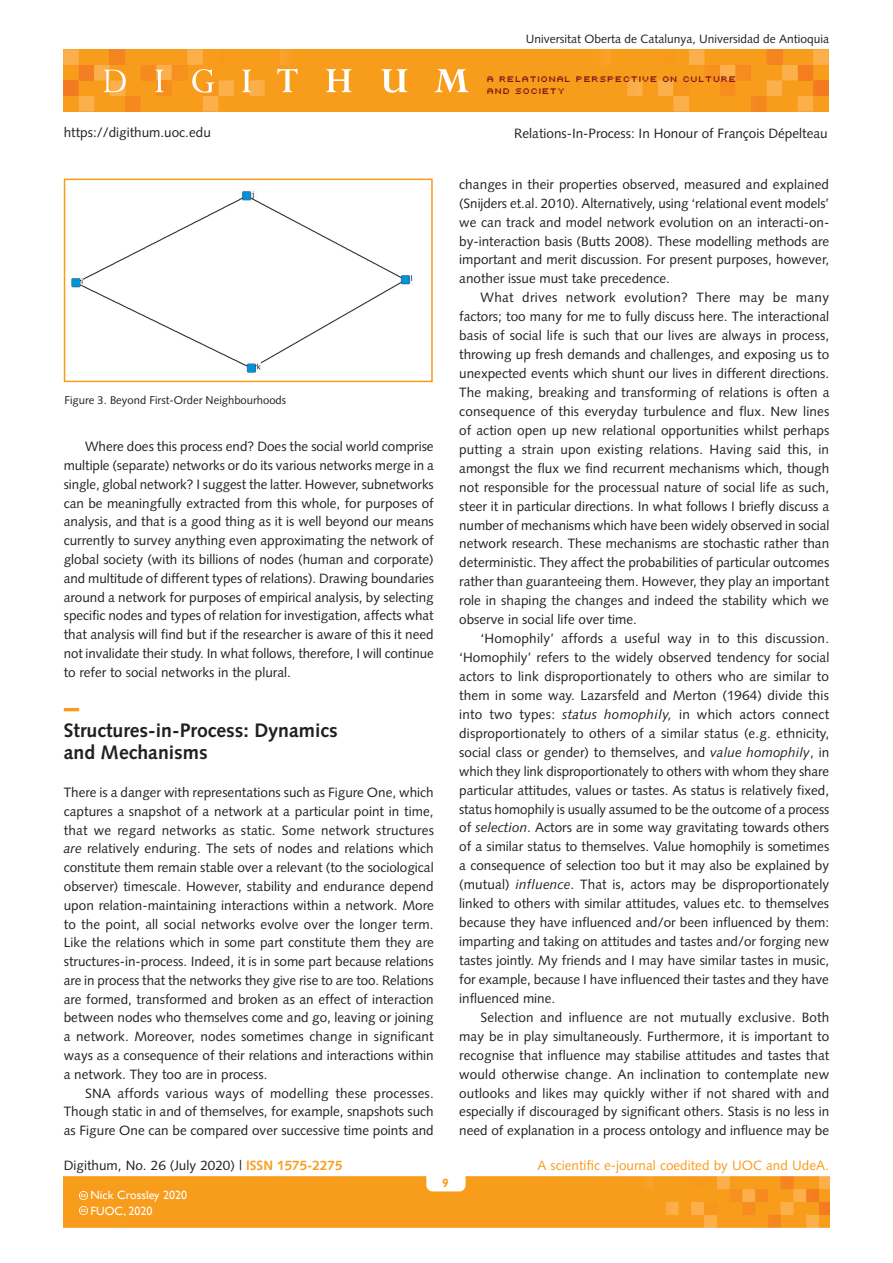
<style>
.page{position:relative;width:893px;height:1263px;background:#fff}
.page>*{position:absolute;margin:0;border:0;box-sizing:border-box;transform-origin:0 0}
.t1{font:700 19.5px/22.5px "Syntax LT";color:#231f20}
.t2{font:13.5px/18.9px "Syntax LT";color:#231f20;text-align:justify}
.t3{font:13.5px "Syntax LT";color:#f89c1c}
.t4{font:12px "Syntax LT";color:#231f20}
.t5{font:12px/15.8px "Gill Sans";color:#fff}
.t6{font:700 12px "Gill Sans";color:#f89c1c}
.t7{font:11.25px "Syntax LT";color:#231f20}
.t8{font:9px/12px "Uni 0554";color:#821316}
.s1{font-style:italic}
.s2{font-weight:700;color:#f89c1c}
</style>
<div class="page">
<img style="left:64px;top:1177px;width:765px;height:50px">
<svg style="left:79px;top:1191px;width:9px;height:8px"></svg>
<svg style="left:79px;top:1206px;width:9px;height:8px"></svg>
<div style="left:63px;top:49px;width:766px;height:62px;background:#f89c1c"></div>
<hr style="left:265px;top:49px;width:1px;height:62px;background:#faab40">
<hr style="left:266px;top:49px;width:2px;height:62px;background:#faab3f">
<hr style="left:268px;top:49px;width:1px;height:62px;background:#faaa3d">
<hr style="left:269px;top:49px;width:2px;height:62px;background:#faa93b">
<hr style="left:271px;top:49px;width:1px;height:62px;background:#faa839">
<hr style="left:272px;top:49px;width:2px;height:62px;background:#faa837">
<hr style="left:274px;top:49px;width:1px;height:62px;background:#faa736">
<hr style="left:275px;top:49px;width:2px;height:62px;background:#faa633">
<hr style="left:277px;top:49px;width:1px;height:62px;background:#f9a531">
<hr style="left:278px;top:49px;width:2px;height:62px;background:#f9a430">
<hr style="left:625px;top:49px;width:2px;height:62px;background:#faab40">
<hr style="left:624px;top:49px;width:1px;height:62px;background:#faab3f">
<hr style="left:622px;top:49px;width:2px;height:62px;background:#faaa3d">
<hr style="left:621px;top:49px;width:1px;height:62px;background:#faa93b">
<hr style="left:619px;top:49px;width:2px;height:62px;background:#faa839">
<hr style="left:618px;top:49px;width:1px;height:62px;background:#faa837">
<hr style="left:616px;top:49px;width:2px;height:62px;background:#faa736">
<hr style="left:615px;top:49px;width:1px;height:62px;background:#faa633">
<hr style="left:613px;top:49px;width:2px;height:62px;background:#f9a531">
<hr style="left:612px;top:49px;width:1px;height:62px;background:#f9a430">
<svg style="left:605px;top:49px;width:6px;height:16px"></svg>
<svg style="left:627px;top:49px;width:202px;height:62px"></svg>
<hr style="left:815px;top:80px;width:4px;height:16px;background:#f47b21">
<hr style="left:819px;top:80px;width:3px;height:16px;background:#f47a21">
<hr style="left:822px;top:80px;width:3px;height:16px;background:#f47921">
<hr style="left:825px;top:80px;width:4px;height:16px;background:#f47921">
<svg style="left:63px;top:49px;width:202px;height:62px"></svg>
<svg style="left:277px;top:49px;width:21px;height:43px"></svg>
<svg style="left:326px;top:69px;width:26px;height:23px"></svg>
<svg style="left:381px;top:69px;width:26px;height:24px"></svg>
<svg style="left:434px;top:69px;width:35px;height:23px"></svg>
<hr style="left:64px;top:708px;width:15px;height:3px;background:#f89c1c">
<img style="left:71px;top:191px;width:342px;height:182px">
<div style="left:64px;top:179px;width:369px;height:203px;border:2px solid #f89c1c"></div>
<p class="t4" style="left:526px;top:32px;width:305px">Universitat Oberta de Catalunya, Universidad de Antioquia</p>
<p class="t2" style="left:64px;top:122px;width:149px">https://digithum.uoc.edu</p>
<p class="t7" style="left:65px;top:393px;width:223px">Figure 3. Beyond First-Order Neighbourhoods</p>
<p class="t2" style="left:64px;top:437px;width:372px;text-indent:21px">Where does this process end? Does the social world comprise multiple (separate) networks or do its various networks merge in a single, global network? I suggest the latter. However, subnetworks can be meaningfully extracted from this whole, for purposes of analysis, and that is a good thing as it is well beyond our means currently to survey anything even approximating the network of global society (with its billions of nodes (human and corporate) and multitude of different types of relations). Drawing boundaries around a network for purposes of empirical analysis, by selecting specific nodes and types of relation for investigation, affects what that analysis will find but if the researcher is aware of this it need not invalidate their study. In what follows, therefore, I will continue to refer to social networks in the plural.</p>
<h1 class="t1" style="left:64px;top:719px;width:275px">Structures-in-Process: Dynamics and Mechanisms</h1>
<p class="t2" style="left:64px;top:783px;width:372px">There is a danger with representations such as Figure One, which captures a snapshot of a network at a particular point in time, that we regard networks as static. Some network structures <span class="s1">are</span> relatively enduring. The sets of nodes and relations which constitute them remain stable over a relevant (to the sociological observer) timescale. However, stability and endurance depend upon relation-maintaining interactions within a network. More to the point, all social networks evolve over the longer term.<br>Like the relations which in some part constitute them they are structures-in-process. Indeed, it is in some part because relations are in process that the networks they give rise to are too. Relations are formed, transformed and broken as an effect of interaction between nodes who themselves come and go, leaving or joining a network. Moreover, nodes sometimes change in significant ways as a consequence of their relations and interactions within a network. They too are in process.</p>
<p class="t2" style="left:64px;top:1083px;width:372px;text-indent:21px">SNA affords various ways of modelling these processes.<br>Though static in and of themselves, for example, snapshots such as Figure One can be compared over successive time points and</p>
<p class="t8" style="left:488px;top:72px;width:251px">A RELATIONAL PERSPECTIVE ON CULTURE<br>AND SOCIETY</p>
<p class="t2" style="left:514px;top:124px;width:315px">Relations-In-Process: In Honour of François Dépelteau</p>
<p class="t2" style="left:459px;top:175px;width:372px">changes in their properties observed, measured and explained (Snijders et.al. 2010). Alternatively, using ‘relational event models’ we can track and model network evolution on an interacti-on&shy;by-interaction basis (Butts 2008). These modelling methods are important and merit discussion. For present purposes, however, another issue must take precedence.</p>
<p class="t2" style="left:459px;top:288px;width:372px;text-indent:21px">What drives network evolution? There may be many factors; too many for me to fully discuss here. The interactional basis of social life is such that our lives are always in process, throwing up fresh demands and challenges, and exposing us to unexpected events which shunt our lives in different directions.<br>The making, breaking and transforming of relations is often a consequence of this everyday turbulence and flux. New lines of action open up new relational opportunities whilst perhaps putting a strain upon existing relations. Having said this, in amongst the flux we find recurrent mechanisms which, though not responsible for the processual nature of social life as such, steer it in particular directions. In what follows I briefly discuss a number of mechanisms which have been widely observed in social network research. These mechanisms are stochastic rather than deterministic. They affect the probabilities of particular outcomes rather than guaranteeing them. However, they play an important role in shaping the changes and indeed the stability which we observe in social life over time.</p>
<p class="t2" style="left:459px;top:629px;width:372px;text-indent:21px">‘Homophily’ affords a useful way in to this discussion. ‘Homophily’ refers to the widely observed tendency for social actors to link disproportionately to others who are similar to them in some way. Lazarsfeld and Merton (1964) divide this into two types: <span class="s1">status homophily,</span> in which actors connect disproportionately to others of a similar status (e.g. ethnicity, social class or gender) to themselves, and <span class="s1">value homophily</span>, in which they link disproportionately to others with whom they share particular attitudes, values or tastes. As status is relatively fixed, status homophily is usually assumed to be the outcome of a process of <span class="s1">selection</span>. Actors are in some way gravitating towards others of a similar status to themselves. Value homophily is sometimes a consequence of selection too but it may also be explained by (mutual) <span class="s1">influence</span>. That is, actors may be disproportionately linked to others with similar attitudes, values etc. to themselves because they have influenced and/or been influenced by them: imparting and taking on attitudes and tastes and/or forging new tastes jointly. My friends and I may have similar tastes in music, for example, because I have influenced their tastes and they have influenced mine.</p>
<p class="t2" style="left:459px;top:1008px;width:372px;text-indent:21px">Selection and influence are not mutually exclusive. Both may be in play simultaneously. Furthermore, it is important to recognise that influence may stabilise attitudes and tastes that would otherwise change. An inclination to contemplate new outlooks and likes may quickly wither if not shared with and especially if discouraged by significant others. Stasis is no less in need of explanation in a process ontology and influence may be</p>
<p class="t2" style="left:64px;top:1156px;width:280px">Digithum, No. 26 (July 2020) | <span class="s2">ISSN 1575-2275</span></p>
<p class="t3" style="left:537px;top:1157px;width:293px">A scientific e-journal coedited by UOC and UdeA.</p>
<p class="t5" style="left:91px;top:1187px;width:98px">Nick Crossley 2020<br>FUOC, 2020</p>
<p class="t6" style="left:442px;top:1175px;width:8px">9</p>
</div>
